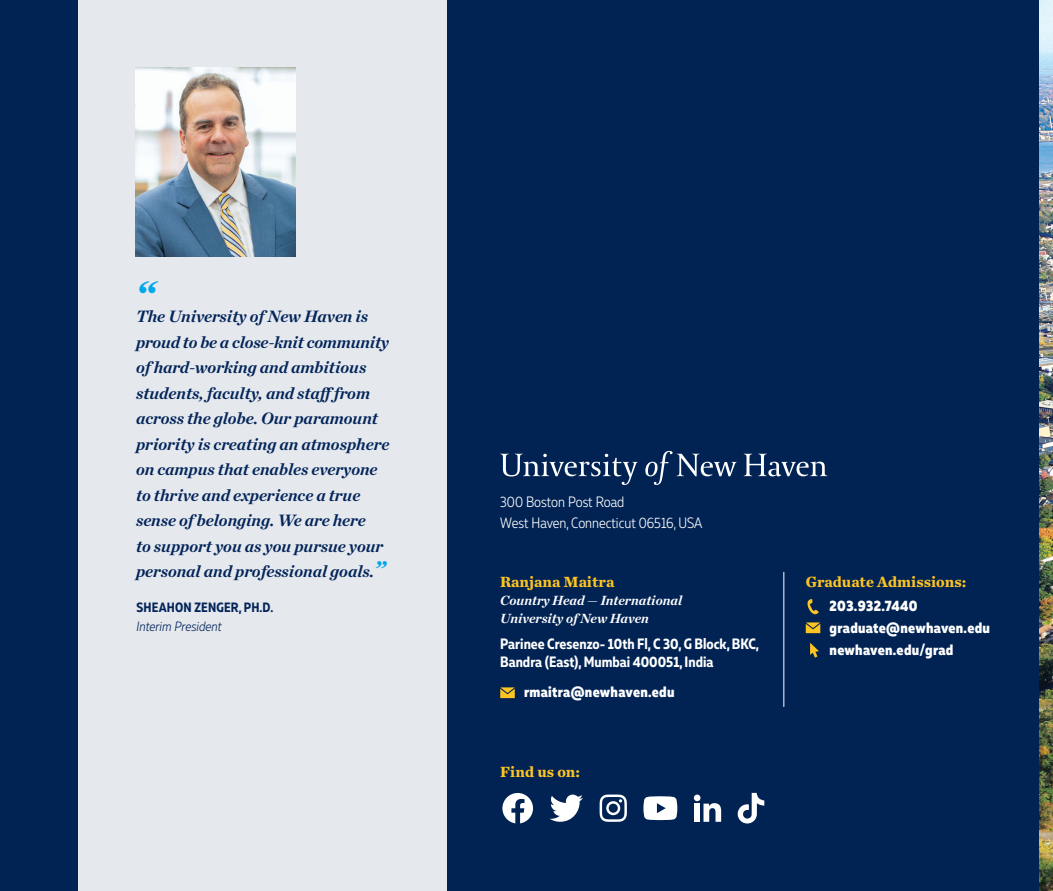
<style>
.page{position:relative;width:1053px;height:891px;background:#fff}
.page>*{position:absolute;margin:0;border:0;box-sizing:border-box;transform-origin:0 0}
.t1{font:italic 900 38.7px "Chronicle Deck";color:#00a7e9}
.t2{font:italic 700 16.8px/25.5px "Chronicle Deck";color:#03255a}
.t3{font:700 15.45px "Chronicle Text G3";color:#fec422}
.t4{font:800 15px/21.6px "Muller Narrow";letter-spacing:.02em;color:#fff}
.t5{font:700 15px/18px "Muller Narrow";color:#fff}
.t6{font:300 15px/21px "Muller Narrow";color:#fff}
.t7{font:italic 700 13.5px/18px "Chronicle Deck";color:#fff}
.t8{font:700 13.5px "Muller Narrow";letter-spacing:.015em;color:#03255a}
.t9{font:italic 300 13.5px "Muller Narrow";letter-spacing:.005em;color:#03255a}
.s1{font-weight:900;font-size:22.95px;color:#00a7e9}
</style>
<div class="page">
<img style="left:1040px;top:0;width:13px;height:891px">
<div style="left:14px;top:1px;width:1026px;height:890px;background:#002354"></div>
<div style="left:78px;top:1px;width:369px;height:890px;background:#e5e8ed"></div>
<svg style="left:810px;top:643px;width:9px;height:15px"></svg>
<svg style="left:806px;top:622px;width:14px;height:11px"></svg>
<svg style="left:807px;top:599px;width:12px;height:15px"></svg>
<svg style="left:500px;top:454px;width:137px;height:31px"></svg>
<svg style="left:645px;top:451px;width:91px;height:34px"></svg>
<svg style="left:744px;top:454px;width:83px;height:22px"></svg>
<img style="left:135px;top:68px;width:160px;height:188px">
<svg style="left:550px;top:795px;width:33px;height:27px"></svg>
<svg style="left:502px;top:793px;width:31px;height:30px"></svg>
<svg style="left:600px;top:795px;width:27px;height:27px"></svg>
<svg style="left:643px;top:796px;width:34px;height:24px"></svg>
<svg style="left:694px;top:795px;width:27px;height:27px"></svg>
<svg style="left:738px;top:793px;width:26px;height:31px"></svg>
<div style="left:0;top:0;width:14px;height:890px;background:#002354"></div>
<svg style="left:500px;top:687px;width:15px;height:11px"></svg>
<hr style="left:783px;top:572px;width:1px;height:135px;background:#fff">
<h1 class="t1" style="left:135px;top:262px;width:21px">“</h1>
<p class="t2" style="left:136px;top:303px;width:255px">The University of New Haven is proud to be a close-knit community of hard-working and ambitious students, faculty, and stafffrom across the globe. Our paramount priority is creating an atmosphere on campus that enables everyone to thrive and experience a true sense of belonging. We are here<br>to support you as you pursue your personal and professional goals.<span class="s1">”</span></p>
<p class="t8" style="left:137px;top:599px;width:138px">SHEAHON ZENGER, PH.D.</p>
<p class="t9" style="left:137px;top:618px;width:87px">Interim President</p>
<p class="t6" style="left:500px;top:491px;width:204px">300 Boston Post Road<br>West Haven, Connecticut 06516, USA</p>
<p class="t3" style="left:500px;top:569px;width:116px">Ranjana Maitra</p>
<p class="t7" style="left:500px;top:590px;width:183px">Country Head — International<br>University of New Haven</p>
<p class="t5" style="left:500px;top:635px;width:260px">Parinee Cresenzo- 10th Fl, C 30, G Block, BKC,<br>Bandra (East), Mumbai 400051, India</p>
<p class="t4" style="left:524px;top:681px;width:152px">rmaitra@newhaven.edu</p>
<p class="t3" style="left:500px;top:759px;width:81px">Find us on:</p>
<p class="t3" style="left:806px;top:569px;width:162px">Graduate Admissions:</p>
<p class="t4" style="left:830px;top:596px;width:162px">203.932.7440 graduate@newhaven.edu newhaven.edu/grad</p>
</div>
